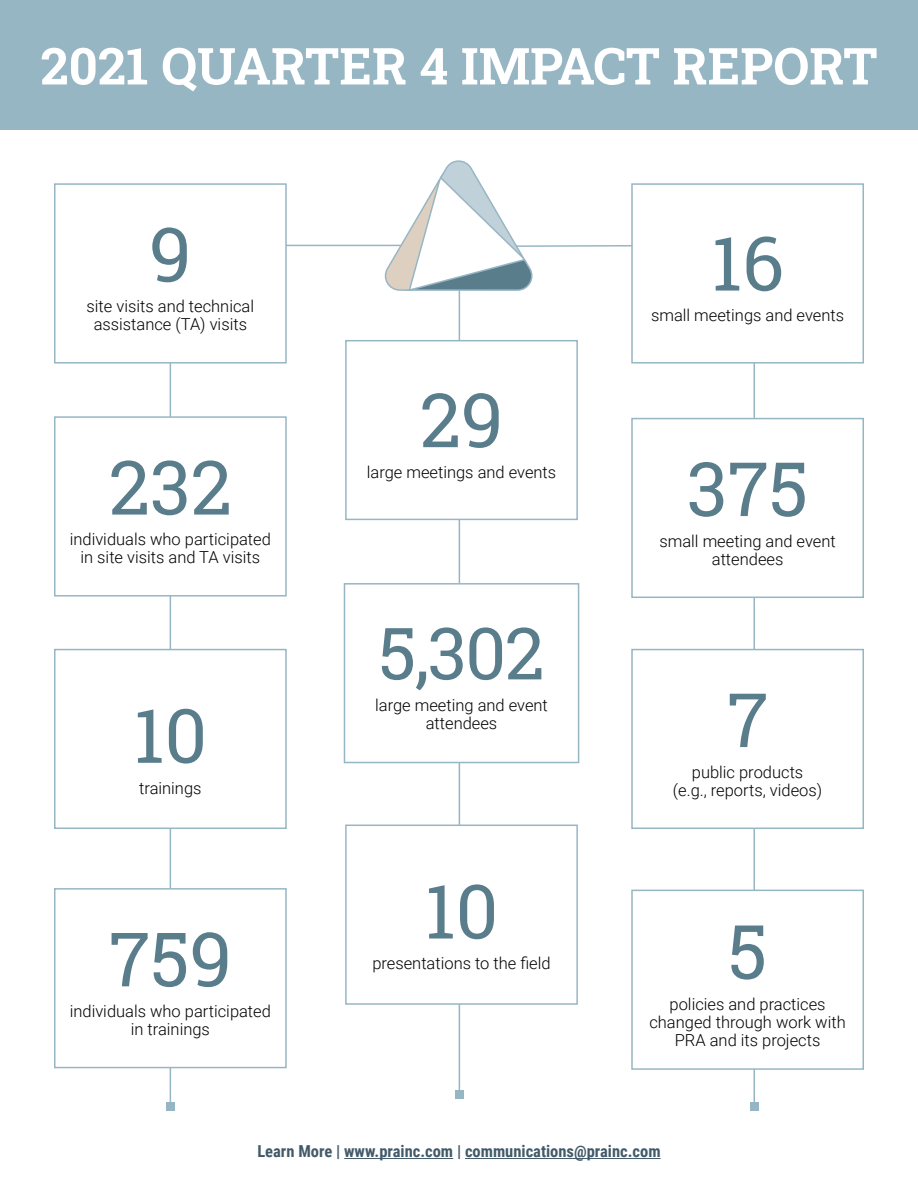
<style>
.page{position:relative;width:918px;height:1188px;background:#fff}
.page>*{position:absolute;margin:0;border:0;box-sizing:border-box;transform-origin:0 0}
.t1{font:75px "Roboto Slab";color:#5a7d8c}
.t2{font:72px "Roboto Slab";color:#5a7d8c}
.t3{font:51px "Roboto Slab";color:#fff}
.t4{font:300 16.5px/18px "Roboto";color:#000;text-align:center}
.t5{font:700 16.5px "Roboto Condensed";color:#425a69}
</style>
<div class="page">
<hr style="left:213px;top:245px;width:200px;height:1px;background:#97b6c4">
<hr style="left:754px;top:216px;width:1px;height:891px;background:#97b6c4">
<div style="left:750px;top:1102px;width:9px;height:10px;background:#97b6c4"></div>
<hr style="left:170px;top:216px;width:1px;height:891px;background:#97b6c4">
<div style="left:166px;top:1102px;width:9px;height:10px;background:#97b6c4"></div>
<hr style="left:459px;top:290px;width:1px;height:804px;background:#97b6c4">
<div style="left:455px;top:1090px;width:9px;height:9px;background:#97b6c4"></div>
<div style="left:55px;top:184px;width:231px;height:179px;background:#fff"></div>
<div style="left:54px;top:183px;width:233px;height:181px;border:2px solid #97b6c4"></div>
<div style="left:346px;top:341px;width:231px;height:178px;background:#fff"></div>
<div style="left:345px;top:340px;width:233px;height:180px;border:2px solid #97b6c4"></div>
<div style="left:344px;top:584px;width:235px;height:179px;background:#fff"></div>
<div style="left:344px;top:583px;width:235px;height:180px;border:2px solid #97b6c4"></div>
<div style="left:346px;top:825px;width:231px;height:179px;background:#fff"></div>
<div style="left:345px;top:825px;width:233px;height:180px;border:2px solid #97b6c4"></div>
<div style="left:55px;top:417px;width:231px;height:179px;background:#fff"></div>
<div style="left:54px;top:416px;width:233px;height:181px;border:2px solid #97b6c4"></div>
<div style="left:55px;top:650px;width:231px;height:178px;background:#fff"></div>
<div style="left:54px;top:649px;width:233px;height:180px;border:2px solid #97b6c4"></div>
<div style="left:632px;top:184px;width:231px;height:179px;background:#fff"></div>
<div style="left:631px;top:183px;width:233px;height:181px;border:2px solid #97b6c4"></div>
<div style="left:632px;top:419px;width:231px;height:178px;background:#fff"></div>
<div style="left:631px;top:418px;width:233px;height:180px;border:2px solid #97b6c4"></div>
<div style="left:632px;top:650px;width:231px;height:178px;background:#fff"></div>
<div style="left:631px;top:649px;width:233px;height:180px;border:2px solid #97b6c4"></div>
<div style="left:632px;top:890px;width:231px;height:179px;background:#fff"></div>
<div style="left:631px;top:890px;width:233px;height:180px;border:2px solid #97b6c4"></div>
<div style="left:55px;top:889px;width:231px;height:179px;background:#fff"></div>
<div style="left:54px;top:888px;width:233px;height:180px;border:2px solid #97b6c4"></div>
<svg style="left:382px;top:160px;width:330px;height:132px"></svg>
<hr style="left:344px;top:1158px;width:109px;height:1px;background:#425a69">
<hr style="left:465px;top:1158px;width:196px;height:1px;background:#425a69">
<div style="left:0;top:0;width:918px;height:129px;background:#97b6c4"></div>
<h1 class="t3" style="left:40px;top:31px;width:839px">2021 QUARTER 4 IMPACT REPORT</h1>
<p class="t1" style="left:149px;top:203px;width:44px">9</p>
<p class="t4" style="left:87px;top:297px;width:169px">site visits and technical assistance (TA) visits</p>
<p class="t1" style="left:109px;top:436px;width:125px">232</p>
<p class="t4" style="left:70px;top:530px;width:203px">individuals who participated in site visits and TA visits</p>
<p class="t1" style="left:134px;top:684px;width:75px">10</p>
<p class="t4" style="left:139px;top:778px;width:64px">trainings</p>
<p class="t1" style="left:109px;top:908px;width:125px">759</p>
<p class="t4" style="left:70px;top:1002px;width:203px">individuals who participated in trainings</p>
<p class="t1" style="left:420px;top:369px;width:85px">29</p>
<p class="t4" style="left:367px;top:463px;width:191px">large meetings and events</p>
<p class="t2" style="left:378px;top:604px;width:168px">5,302</p>
<p class="t4" style="left:375px;top:695px;width:174px">large meeting and event attendees</p>
<p class="t1" style="left:425px;top:860px;width:75px">10</p>
<p class="t4" style="left:372px;top:954px;width:180px">presentations to the field</p>
<p class="t1" style="left:711px;top:212px;width:74px">16</p>
<p class="t4" style="left:651px;top:306px;width:195px">small meetings and events</p>
<p class="t1" style="left:687px;top:437px;width:123px">375</p>
<p class="t4" style="left:659px;top:531px;width:178px">small meeting and event attendees</p>
<p class="t1" style="left:727px;top:668px;width:43px">7</p>
<p class="t4" style="left:673px;top:762px;width:151px">public products (e.g., reports, videos)</p>
<p class="t1" style="left:728px;top:900px;width:41px">5</p>
<p class="t4" style="left:649px;top:994px;width:198px">policies and practices changed through work with<br>PRA and its projects</p>
<p class="t5" style="left:257px;top:1140px;width:405px">Learn More | www.prainc.com | communications@prainc.com</p>
</div>
